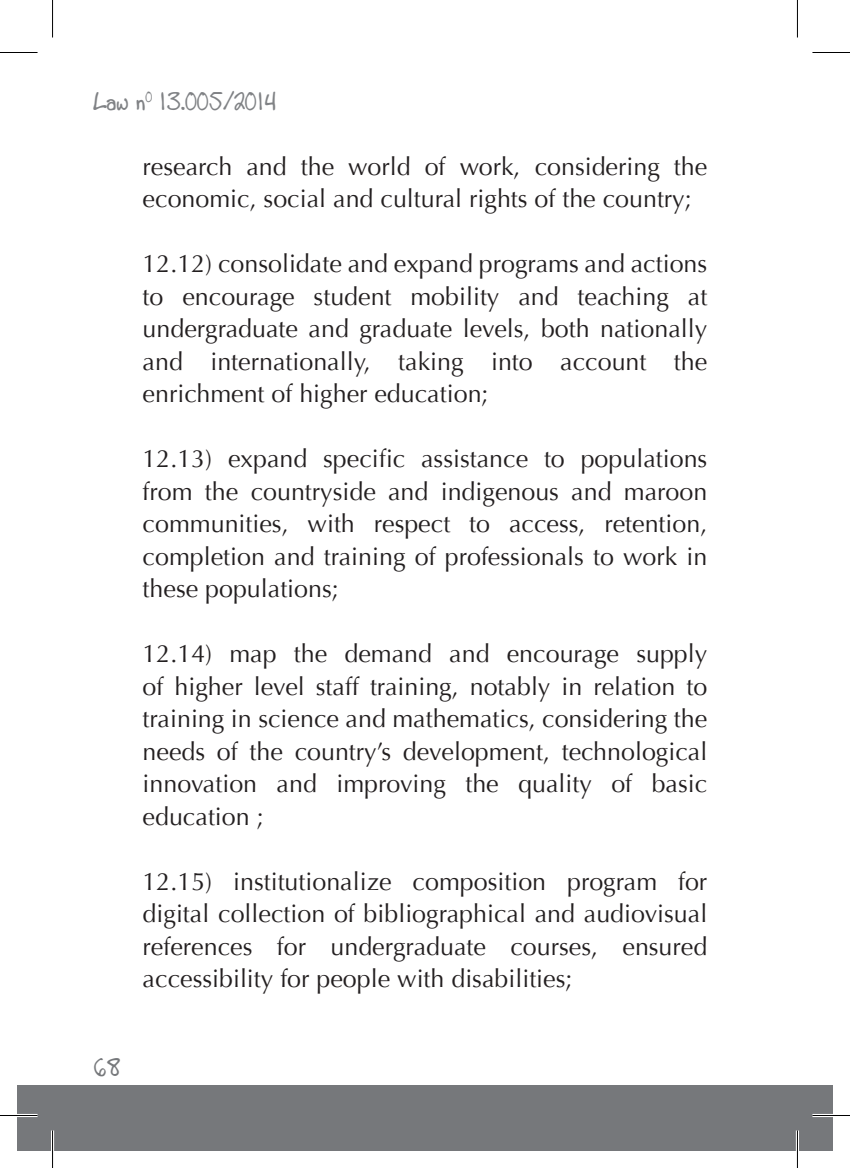
<style>
.page{position:relative;width:850px;height:1168px;background:#fff}
.page>*{position:absolute;margin:0;border:0;box-sizing:border-box;transform-origin:0 0}
.t1{font:25px/32.5px "Optima";color:#231f20;text-align:justify}
.t2{font:25px "Andrew Script";color:#808285}
.t3{font:25px "Andrew Script";color:#76787b}
</style>
<div class="page">
<div style="left:17px;top:1085px;width:815px;height:66px;background:#76787b"></div>
<hr style="left:0;top:1114px;width:38px;height:3px;background:#fff">
<hr style="left:812px;top:1114px;width:37px;height:3px;background:#fff">
<hr style="left:51px;top:1130px;width:3px;height:38px;background:#fff">
<hr style="left:795px;top:1130px;width:3px;height:38px;background:#fff">
<hr style="left:0;top:52px;width:38px;height:1px;background:#000">
<hr style="left:812px;top:52px;width:37px;height:1px;background:#000">
<hr style="left:0;top:1115px;width:38px;height:1px;background:#000">
<hr style="left:812px;top:1115px;width:37px;height:1px;background:#000">
<hr style="left:52px;top:0;width:1px;height:38px;background:#000">
<hr style="left:52px;top:1130px;width:1px;height:38px;background:#000">
<hr style="left:796px;top:0;width:1px;height:38px;background:#000">
<hr style="left:796px;top:1130px;width:1px;height:38px;background:#000">
<p class="t2" style="left:93px;top:87px;width:184px">Law n<sup>0</sup> 13.005/2014</p>
<p class="t1" style="left:142px;top:150px;width:566px">research and the world of work, considering the economic, social and cultural rights of the country;</p>
<p class="t1" style="left:142px;top:248px;width:566px">12.12) consolidate and expand programs and actions to encourage student mobility and teaching at undergraduate and graduate levels, both nationally and internationally, taking into account the enrichment of higher education;</p>
<p class="t1" style="left:142px;top:443px;width:566px">12.13) expand specific assistance to populations from the countryside and indigenous and maroon communities, with respect to access, retention, completion and training of professionals to work in these populations;</p>
<p class="t1" style="left:142px;top:638px;width:566px">12.14) map the demand and encourage supply of higher level staff training, notably in relation to training in science and mathematics, considering the needs of the country’s development, technological innovation and improving the quality of basic education ;</p>
<p class="t1" style="left:142px;top:865px;width:566px">12.15) institutionalize composition program for digital collection of bibliographical and audiovisual references for undergraduate courses, ensured accessibility for people with disabilities;</p>
<p class="t3" style="left:93px;top:1053px;width:28px">68</p>
</div>
